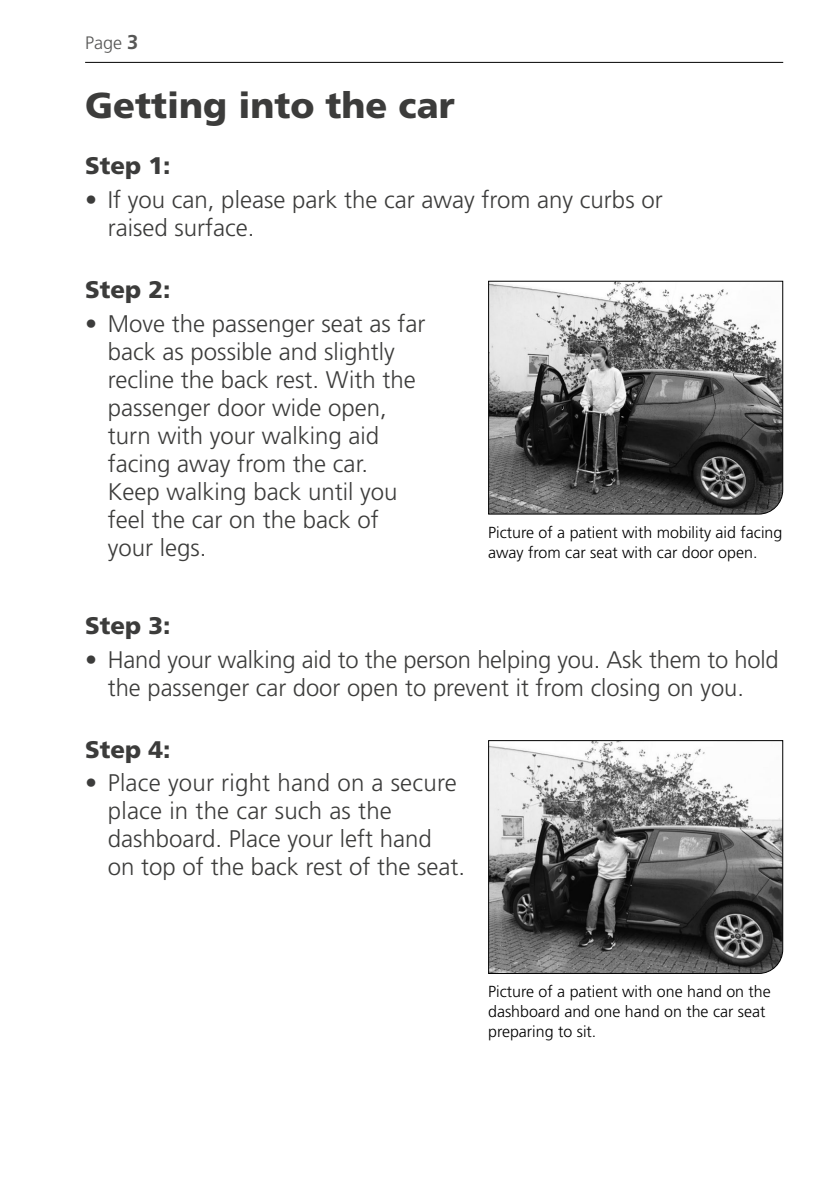
<style>
.page{position:relative;width:840px;height:1191px;background:#fff}
.page>*{position:absolute;margin:0;border:0;box-sizing:border-box;transform-origin:0 0}
.t1{font:900 36px "Frutiger LT Std";color:#3c3c3b}
.t2{font:300 24px/28px "Frutiger LT Std";color:#3c3c3b}
.t3{font:900 24px "Frutiger LT Std";color:#3c3c3b}
.t4{font:300 18px "Frutiger LT Std";color:#575756}
.t5{font:300 16px/20px "Frutiger LT Std";color:#000}
.s1{font-weight:700;font-size:20px}
</style>
<div class="page">
<hr style="left:85px;top:62px;width:697px;height:1px;background:#000">
<svg style="left:488px;top:280px;width:295px;height:235px;background:#7a7a7a"></svg>
<svg style="left:488px;top:740px;width:295px;height:234px"></svg>
<p class="t4" style="left:85px;top:33px;width:55px">Page <span class="s1">3</span></p>
<h1 class="t1" style="left:85px;top:83px;width:371px">Getting into the car</h1>
<p class="t3" style="left:85px;top:151px;width:87px">Step 1:</p>
<p class="t2" style="left:108px;top:186px;width:556px;text-indent:-23px">• If you can, please park the car away from any curbs or raised surface.</p>
<p class="t3" style="left:85px;top:275px;width:87px">Step 2:</p>
<p class="t2" style="left:108px;top:309px;width:319px;text-indent:-23px">• Move the passenger seat as far back as possible and slightly recline the back rest. With the passenger door wide open, turn with your walking aid facing away from the car.<br>Keep walking back until you feel the car on the back of your legs.</p>
<p class="t5" style="left:488px;top:523px;width:295px">Picture of a patient with mobility aid facing away from car seat with car door open.</p>
<p class="t3" style="left:85px;top:611px;width:87px">Step 3:</p>
<p class="t2" style="left:85px;top:645px;width:694px;text-align:center">• Hand your walking aid to the person helping you. Ask them to hold the passenger car door open to prevent it from closing on you.</p>
<p class="t3" style="left:85px;top:734px;width:87px">Step 4:</p>
<p class="t2" style="left:108px;top:769px;width:358px;text-indent:-23px">• Place your right hand on a secure place in the car such as the dashboard. Place your left hand<br>on top of the back rest of the seat.</p>
<p class="t5" style="left:488px;top:982px;width:284px">Picture of a patient with one hand on the dashboard and one hand on the car seat preparing to sit.</p>
</div>
